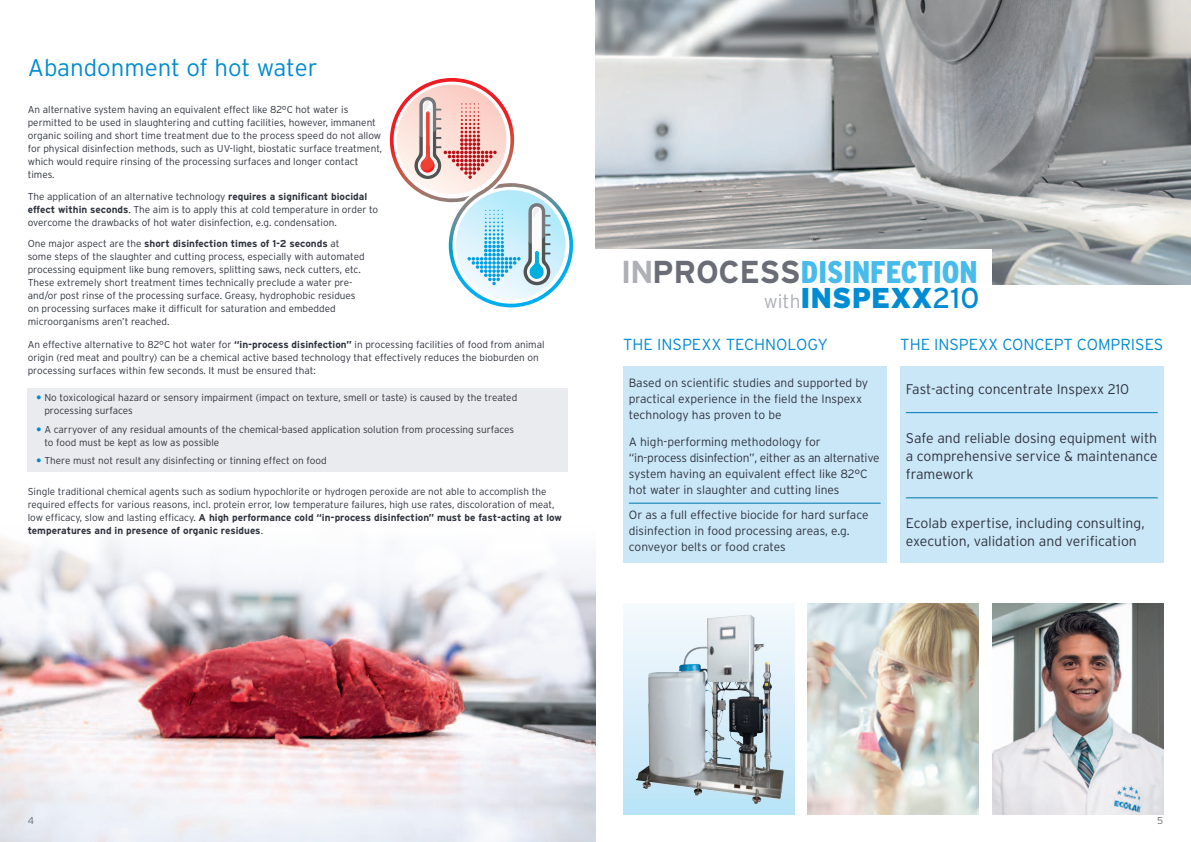
<style>
.page{position:relative;width:1191px;height:842px;background:#fff}
.page>*{position:absolute;margin:0;border:0;box-sizing:border-box;transform-origin:0 0}
.t1{font:900 condensed 31.3px "Interstate";color:#47bbeb}
.t2{font:900 28.7px "Interstate";color:#008cd2}
.t3{font:300 24px "Interstate";color:#008cd2}
.t4{font:300 16px "Interstate";color:#008cd2}
.t5{font:300 14px/18px "Interstate";color:#30343e;text-align:justify}
.t6{font:300 12px/16px "Interstate";color:#30343e}
.t7{font:300 10px/13px "Interstate";color:#30343e}
.t8{font:300 10px "Interstate";color:#6c6d70}
.s1{font-weight:700}
.s2{font-weight:700;font-stretch:normal;font-size:31.7px;color:#aeb0b6}
.s3{font-weight:700;font-stretch:normal;font-size:31.7px;color:#6a6d76}
.s4{font-weight:300;font-size:19.1px;color:#aeb0b6}
.s5{font-weight:400}
</style>
<div class="page">
<img style="left:595px;top:0;width:596px;height:285px">
<img style="left:0;top:436px;width:595px;height:406px">
<img style="left:623px;top:609px;width:171px;height:205px">
<img style="left:808px;top:603px;width:170px;height:211px">
<img style="left:992px;top:603px;width:171px;height:211px">
<div style="left:28px;top:388px;width:540px;height:84px;background:#e9ebee"></div>
<svg style="left:389px;top:78px;width:184px;height:229px"></svg>
<div style="left:623px;top:366px;width:263px;height:197px;background:#cae7f8"></div>
<hr style="left:629px;top:503px;width:251px;height:1px;background:#0075b0">
<div style="left:900px;top:366px;width:263px;height:197px;background:#cae7f8"></div>
<hr style="left:905px;top:412px;width:252px;height:1px;background:#0075b0">
<hr style="left:905px;top:497px;width:252px;height:1px;background:#0075b0">
<div style="left:595px;top:249px;width:397px;height:71px;background:#fff"></div>
<h3 class="t3" style="left:28px;top:53px;width:291px">Abandonment of hot water</h3>
<p class="t7" style="left:28px;top:103px;width:356px">An alternative system having an equivalent effect like 82°C hot water is permitted to be used in slaughtering and cutting facilities, however, immanent organic soiling and short time treatment due to the process speed do not allow for physical disinfection methods, such as UV-light, biostatic surface treatment, which would require rinsing of the processing surfaces and longer contact times.</p>
<p class="t7" style="left:28px;top:190px;width:352px">The application of an alternative technology <span class="s1">requires a significant biocidal effect within seconds</span>. The aim is to apply this at cold temperature in order to overcome the drawbacks of hot water disinfection, e.g. condensation.</p>
<p class="t7" style="left:28px;top:237px;width:338px">One major aspect are the <span class="s1">short disinfection times of 1-2 seconds</span> at some steps of the slaughter and cutting process, especially with automated processing equipment like bung removers, splitting saws, neck cutters, etc.<br>These extremely short treatment times technically preclude a water pre&shy;and/or post rinse of the processing surface. Greasy, hydrophobic residues on processing surfaces make it difficult for saturation and embedded microorganisms aren’t reached.</p>
<p class="t7" style="left:28px;top:338px;width:518px">An effective alternative to 82°C hot water for <span class="s1">“in-process disinfection”</span> in processing facilities of food from animal origin (red meat and poultry) can be a chemical active based technology that effectively reduces the bioburden on processing surfaces within few seconds. It must be ensured that:</p>
<p class="t7" style="left:44px;top:391px;width:474px">No toxicological hazard or sensory impairment (impact on texture, smell or taste) is caused by the treated processing surfaces</p>
<p class="t7" style="left:44px;top:422px;width:471px">A carryover of any residual amounts of the chemical-based application solution from processing surfaces to food must be kept as low as possible</p>
<p class="t7" style="left:44px;top:454px;width:284px">There must not result any disinfecting or tinning effect on food</p>
<p class="t7" style="left:28px;top:485px;width:536px">Single traditional chemical agents such as sodium hypochlorite or hydrogen peroxide are not able to accomplish the required effects for various reasons, incl. protein error, low temperature failures, high use rates, discoloration of meat, low efficacy, slow and lasting efficacy. <span class="s1">A high performance cold “in-process disinfection” must be fast-acting at low temperatures and in presence of organic residues</span>.</p>
<h1 class="t1" style="left:621px;top:253px;width:358px"><span class="s2">IN</span><span class="s3">PROCESS</span>DISINFECTION</h1>
<h2 class="t2" style="left:764px;top:280px;width:217px"><span class="s4">with</span>INSPEXX<span class="s5">210</span></h2>
<h3 class="t4" style="left:623px;top:335px;width:122px">The Inspexx Tech</h3>
<h3 class="t4" style="left:765px;top:335px;width:23px">nolog</h3>
<h3 class="t4" style="left:817px;top:335px;width:12px">y</h3>
<h3 class="t4" style="left:900px;top:335px;width:145px">The Inspexx concept</h3>
<h3 class="t4" style="left:1077px;top:335px;width:12px">comp</h3>
<h3 class="t4" style="left:1120px;top:335px;width:19px">rises</h3>
<p class="t6" style="left:629px;top:374px;width:241px">Based on scientific studies and supported by practical experience in the field the Inspexx technology has proven to be</p>
<p class="t6" style="left:629px;top:434px;width:252px">A high-performing methodology for “in-process disinfection”, either as an alternative system having an equivalent effect like 82°C hot water in slaughter and cutting lines</p>
<p class="t6" style="left:629px;top:506px;width:241px">Or as a full effective biocide for hard surface disinfection in food processing areas, e.g. conveyor belts or food crates</p>
<h3 class="t5" style="left:905px;top:380px;width:225px">Fast-acting concentrate Inspexx 210</h3>
<h3 class="t5" style="left:905px;top:429px;width:253px">Safe and reliable dosing equipment with a comprehensive service &amp; maintenance framework</h3>
<h3 class="t5" style="left:905px;top:514px;width:240px">Ecolab expertise, including consulting, execution, validation and verification</h3>
<p class="t8" style="left:28px;top:815px;width:8px">4</p>
<p class="t8" style="left:1157px;top:815px;width:8px">5</p>
</div>
